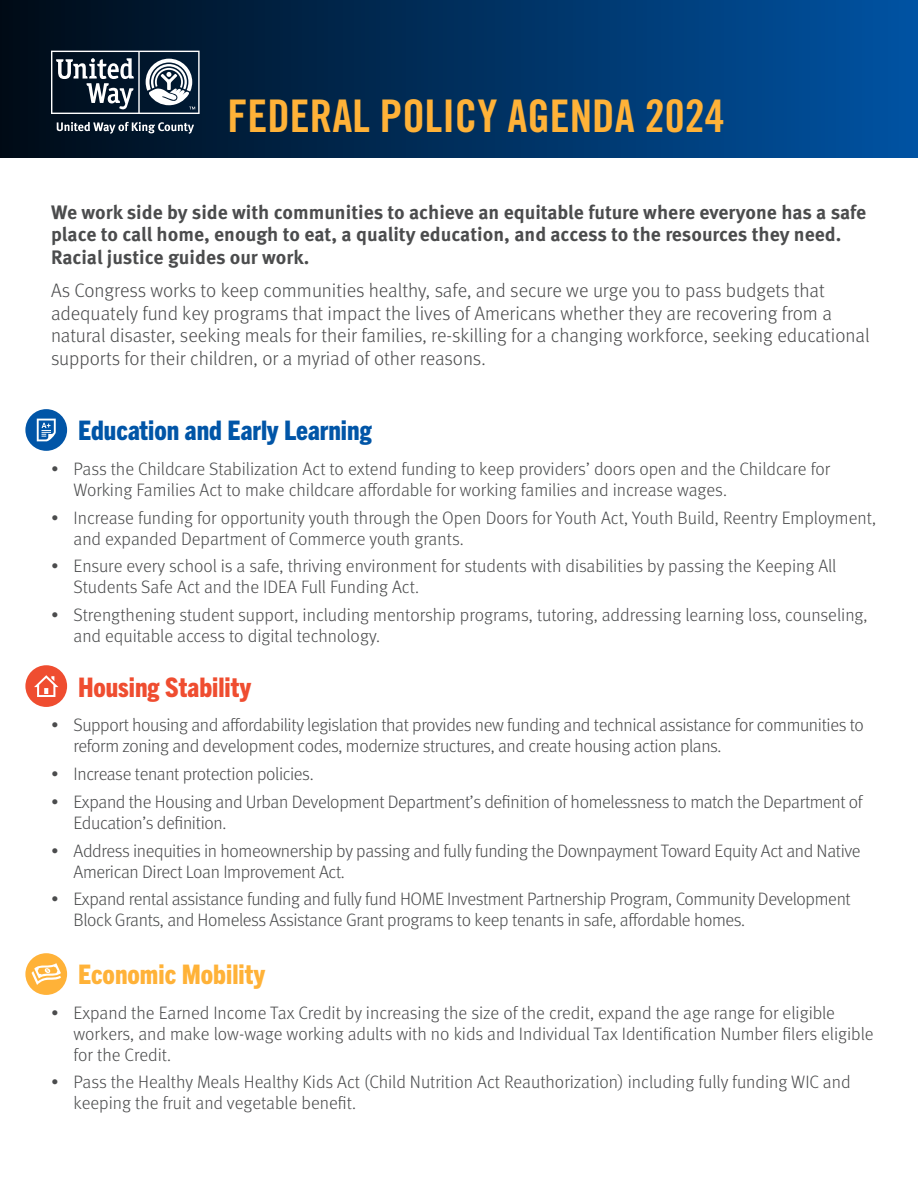
<style>
.page{position:relative;width:918px;height:1188px;background:#fff}
.page>*{position:absolute;margin:0;border:0;box-sizing:border-box;transform-origin:0 0}
.t1{font:45px "Trade Gothic Bold Cond Twenty";color:#ffb238}
.Subhead_1{font:800 condensed 27px "Trade Gothic Next LT Pro";color:#0155a7}
.Subhead_1-2{font:800 condensed 27px "Trade Gothic Next LT Pro";color:#ef4d30}
.Subhead_1-3{font:800 condensed 27px "Trade Gothic Next LT Pro";color:#ffb238}
.Body{font:300 19.5px/22.4px "Meta Pro";color:#4b4c4d}
.Body-2{font:700 19.5px/22.5px "Meta Pro";color:#4b4c4d}
.t2{font:300 18px/21px "Meta Pro";letter-spacing:-.01em;color:#4b4c4d}
</style>
<div class="page">
<div style="left:0;top:0;width:918px;height:158px;background:linear-gradient(to right,#010c16,#0052a3)"></div>
<svg style="left:51px;top:51px;width:149px;height:63px"></svg>
<svg style="left:57px;top:122px;width:137px;height:12px;background:#4e5c6a"></svg>
<div style="left:25px;top:665px;width:42px;height:42px;background:#ef4d30;border-radius:50%"></div>
<div style="left:25px;top:409px;width:42px;height:42px;background:#0155a7;border-radius:50%"></div>
<svg style="left:34px;top:675px;width:24px;height:22px"></svg>
<svg style="left:37px;top:419px;width:19px;height:22px"></svg>
<div style="left:25px;top:953px;width:42px;height:42px;background:#ffb238;border-radius:50%"></div>
<svg style="left:32px;top:963px;width:29px;height:22px"></svg>
<p class="t1" style="left:227px;top:88px;width:499px">FEDERAL POLICY AGENDA 2024</p>
<p class="Body-2" style="left:51px;top:199px;width:817px">We work side by side with communities to achieve an equitable future where everyone has a safe place to call home, enough to eat, a quality education, and access to the resources they need.<br>Racial justice guides our work.</p>
<p class="Body" style="left:51px;top:278px;width:820px">As Congress works to keep communities healthy, safe, and secure we urge you to pass budgets that adequately fund key programs that impact the lives of Americans whether they are recovering from a natural disaster, seeking meals for their families, re-skilling for a changing workforce, seeking educational supports for their children, or a myriad of other reasons.</p>
<p class="Subhead_1" style="left:78px;top:412px;width:295px">Education and Early Learning</p>
<p class="t2" style="left:74px;top:457px;width:758px;text-indent:-22px">• Pass the Childcare Stabilization Act to extend funding to keep providers’ doors open and the Childcare for<br>Working Families Act to make childcare affordable for working families and increase wages.</p>
<p class="t2" style="left:74px;top:506px;width:804px;text-indent:-22px">• Increase funding for opportunity youth through the Open Doors for Youth Act, Youth Build, Reentry Employment, and expanded Department of Commerce youth grants.</p>
<p class="t2" style="left:74px;top:555px;width:764px;text-indent:-22px">• Ensure every school is a safe, thriving environment for students with disabilities by passing the Keeping All<br>Students Safe Act and the IDEA Full Funding Act.</p>
<p class="t2" style="left:74px;top:603px;width:796px;text-indent:-22px">• Strengthening student support, including mentorship programs, tutoring, addressing learning loss, counseling, and equitable access to digital technology.</p>
<p class="Subhead_1-2" style="left:78px;top:669px;width:175px">Housing Stability</p>
<p class="t2" style="left:74px;top:714px;width:792px;text-indent:-22px">• Support housing and affordability legislation that provides new funding and technical assistance for communities to reform zoning and development codes, modernize structures, and create housing action plans.</p>
<p class="t2" style="left:51px;top:762px;width:264px">• Increase tenant protection policies.</p>
<p class="t2" style="left:74px;top:790px;width:791px;text-indent:-22px">• Expand the Housing and Urban Development Department’s definition of homelessness to match the Department of<br>Education’s definition.</p>
<p class="t2" style="left:74px;top:839px;width:789px;text-indent:-22px">• Address inequities in homeownership by passing and fully funding the Downpayment Toward Equity Act and Native<br>American Direct Loan Improvement Act.</p>
<p class="t2" style="left:74px;top:888px;width:779px;text-indent:-22px">• Expand rental assistance funding and fully fund HOME Investment Partnership Program, Community Development<br>Block Grants, and Homeless Assistance Grant programs to keep tenants in safe, affordable homes.</p>
<p class="Subhead_1-3" style="left:78px;top:956px;width:188px">Economic Mobility</p>
<p class="t2" style="left:74px;top:1001px;width:802px;text-indent:-22px">• Expand the Earned Income Tax Credit by increasing the size of the credit, expand the age range for eligible workers, and make low-wage working adults with no kids and Individual Tax Identification Number filers eligible for the Credit.</p>
<p class="t2" style="left:74px;top:1071px;width:779px;text-indent:-22px">• Pass the Healthy Meals Healthy Kids Act (Child Nutrition Act Reauthorization) including fully funding WIC and keeping the fruit and vegetable benefit.</p>
</div>
